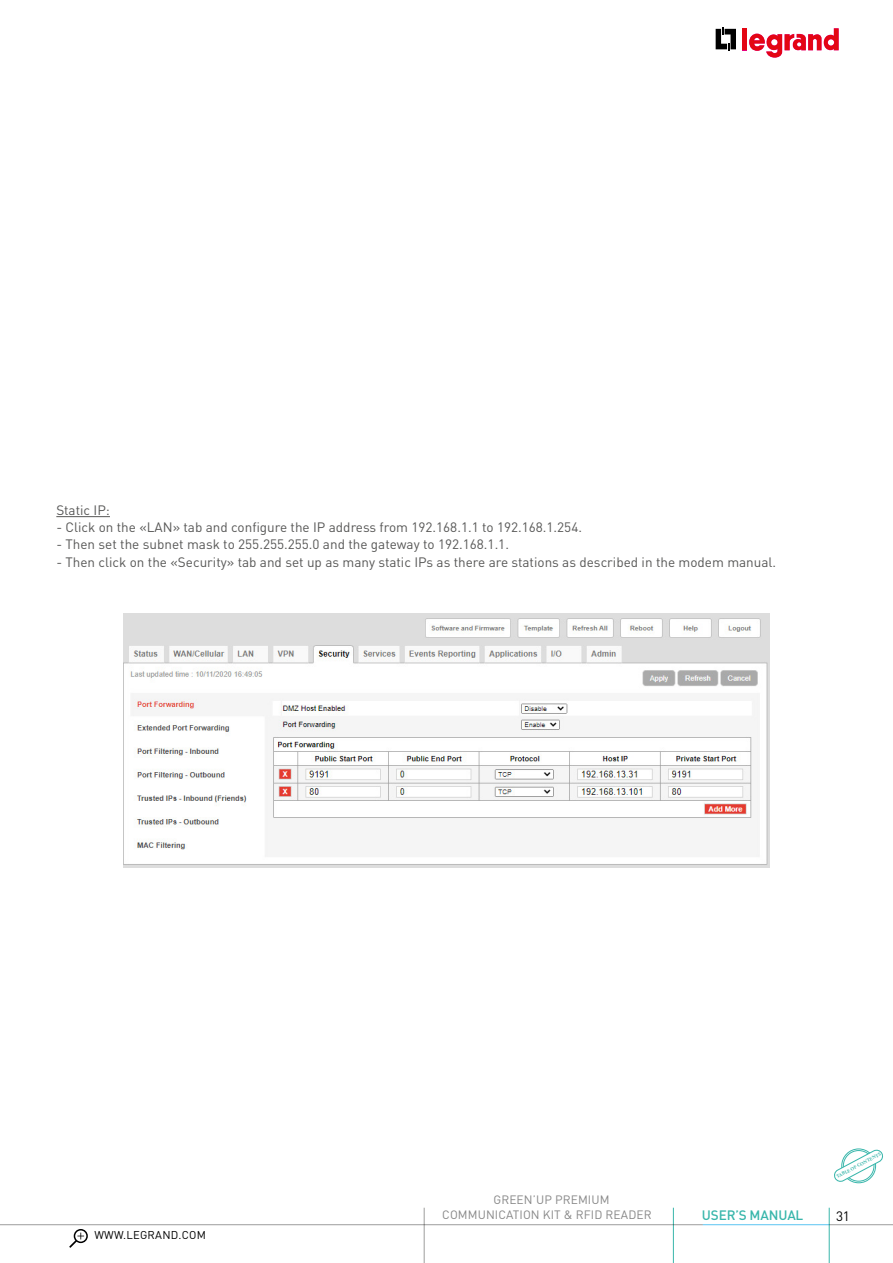
<style>
.page{position:relative;width:893px;height:1263px;background:#fff}
.page>*{position:absolute;margin:0;border:0;box-sizing:border-box;transform-origin:0 0}
.t1{font:13.5px "DIN Pro";color:#575756}
.t2{font:500 13.5px "DIN Pro";letter-spacing:-.01em;color:#38b6ab}
.t3{font:13.5px "DIN Pro";color:#000}
.t4{font:12px/15px "DIN Pro";letter-spacing:.01em;color:#878787}
.t5{font:11.25px "DIN Pro";letter-spacing:.02em;color:#000}
.t6{font:700 4.95px "Minion Pro";color:#38b6ab}
</style>
<div class="page">
<hr style="left:829px;top:1208px;width:1px;height:55px;background:#38b6ab">
<hr style="left:673px;top:1208px;width:1px;height:55px;background:#38b6ab">
<hr style="left:829px;top:1224px;width:64px;height:1px;background:#9d9d9c">
<hr style="left:424px;top:1208px;width:1px;height:55px;background:#9d9d9c">
<hr style="left:703px;top:1224px;width:126px;height:1px;background:#5bc5f2">
<hr style="left:0;top:1224px;width:703px;height:1px;background:#9d9d9c">
<svg style="left:716px;top:27px;width:20px;height:24px"></svg>
<div style="left:742px;top:28px;width:5px;height:22px;background:#e30613"></div>
<svg style="left:749px;top:28px;width:90px;height:30px"></svg>
<div style="left:74px;top:1229px;width:14px;height:14px;border:2px solid #000;border-radius:50%"></div>
<svg style="left:69px;top:1232px;width:15px;height:16px"></svg>
<div style="left:841px;top:1148px;width:35px;height:35px;border:1px solid #38b6ab;border-radius:50%"></div>
<svg style="left:837px;top:1152px;width:44px;height:30px"></svg>
<hr style="left:56px;top:516px;width:54px;height:1px;background:#575756">
<img style="left:123px;top:613px;width:647px;height:255px">
<p class="t1" style="left:56px;top:501px;width:55px">Static IP:</p>
<p class="t1" style="left:56px;top:518px;width:527px">- Click on the «LAN» tab and configure the IP address from 192.168.1.1 to 192.168.1.254.</p>
<p class="t1" style="left:56px;top:535px;width:454px">- Then set the subnet mask to 255.255.255.0 and the gateway to 192.168.1.1.</p>
<p class="t1" style="left:56px;top:552px;width:721px">- Then click on the «Security» tab and set up as many static IPs as there are stations as described in the modem manual.</p>
<p class="t6" style="left:835px;top:1174px;width:51px;rotate:-28deg">TABLE OF CONTENTS</p>
<p class="t5" style="left:94px;top:1227px;width:113px">WWW.LEGRAND.COM</p>
<p class="t4" style="left:442px;top:1192px;width:211px;text-indent:51px">GREEN’UP PREMIUM<br>COMMUNICATION KIT &amp; RFID READER</p>
<p class="t2" style="left:702px;top:1206px;width:103px">USER’S MANUAL</p>
<p class="t3" style="left:836px;top:1207px;width:15px">31</p>
</div>
